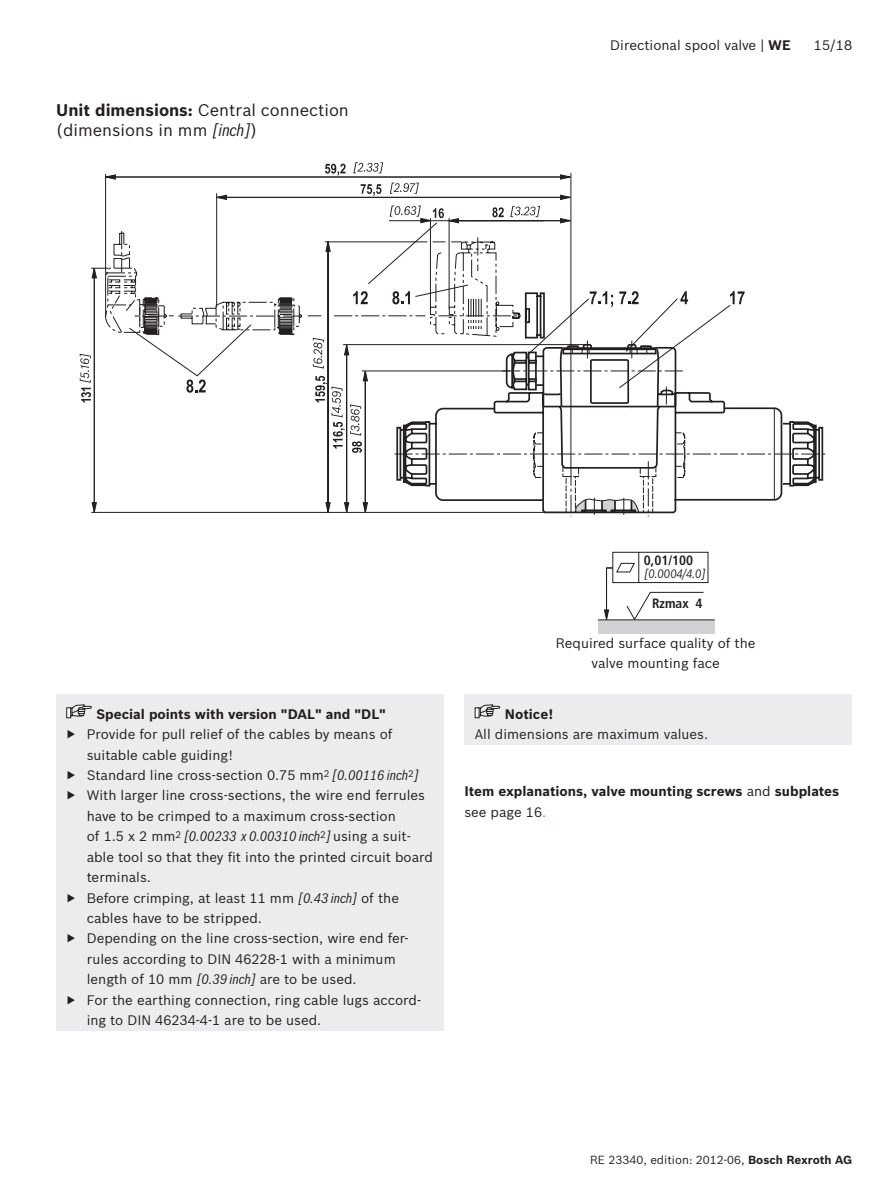
<style>
.page{position:relative;width:893px;height:1191px;background:#fff}
.page>*{position:absolute;margin:0;border:0;box-sizing:border-box;transform-origin:0 0}
.t1{font:16.5px/20.4px "Bosch Sans";color:#231f20}
.t2{font:13.5px/20.4px "Bosch Sans";color:#231f20;text-align:center}
.t3{font:700 13.5px/20.4px "Bosch Sans";color:#231f20}
.t4{font:italic 13.5px "Bosch Sans Cond";color:#231f20}
.t5{font:700 condensed 13.5px "Frutiger";color:#231f20}
.t6{font:italic 12px "Bosch Sans LF";color:#231f20;scale:.89 1}
.t7{font:11.55px "Bosch Sans";color:#231f20}
.s1{font-weight:700}
.s2{font-family:"Bosch Sans Cond";font-style:italic}
.s3{font-family:"Bosch Sans";font-style:normal}
.s4{font-weight:400}
.s5{font-weight:400;color:#40ae49}
</style>
<div class="page">
<div style="left:598px;top:620px;width:117px;height:13px;background:#d1d2d4"></div>
<hr style="left:598px;top:619px;width:117px;height:1px;background:#231f20">
<svg style="left:603px;top:551px;width:106px;height:70px"></svg>
<hr style="left:91px;top:512px;width:467px;height:1px;background:#231f20">
<svg style="left:217px;top:194px;width:10px;height:6px"></svg>
<hr style="left:217px;top:197px;width:353px;height:1px;background:#231f20">
<hr style="left:216px;top:193px;width:1px;height:114px;background:#231f20">
<hr style="left:105px;top:174px;width:1px;height:143px;background:#231f20">
<svg style="left:105px;top:174px;width:11px;height:6px"></svg>
<hr style="left:106px;top:177px;width:464px;height:1px;background:#231f20">
<svg style="left:91px;top:501px;width:6px;height:12px"></svg>
<hr style="left:94px;top:268px;width:1px;height:244px;background:#231f20">
<svg style="left:80px;top:231px;width:222px;height:171px"></svg>
<svg style="left:308px;top:162px;width:518px;height:354px"></svg>
<div style="left:465px;top:694px;width:387px;height:50px;background:#ececee"></div>
<svg style="left:479px;top:704px;width:21px;height:12px"></svg>
<svg style="left:475px;top:707px;width:4px;height:11px"></svg>
<div style="left:56px;top:694px;width:388px;height:336px;background:#ececee"></div>
<svg style="left:71px;top:704px;width:21px;height:12px"></svg>
<hr style="left:67px;top:708px;width:4px;height:10px;background:#fff">
<div style="left:66px;top:707px;width:5px;height:11px;border:1px solid #231f20"></div>
<p class="t1" style="left:56px;top:98px;width:294px"><span class="s1">Unit dimensions:</span> Central connection (dimensions in mm <span class="s2">[inch]</span>)</p>
<p class="t2" style="left:610px;top:34px;width:182px">Directional spool valve | <span class="s1">WE</span></p>
<p class="t2" style="left:814px;top:34px;width:40px">15/18</p>
<p class="t3" style="left:97px;top:703px;width:291px">Special points with version "DAL" and "DL"</p>
<p class="t2" style="left:66px;top:723px;width:328px">▶ Provide for pull relief of the cables by means of</p>
<p class="t2" style="left:87px;top:743px;width:148px">suitable cable guiding!</p>
<p class="t2" style="left:66px;top:764px;width:354px">▶ Standard line cross-section 0.75 mm<sup>2</sup> <span class="s2">[0.00116 inch</span><sup>2</sup><span class="s2">]</span></p>
<p class="t2" style="left:66px;top:784px;width:360px">▶ With larger line cross-sections, the wire end ferrules</p>
<p class="t2" style="left:87px;top:805px;width:311px">have to be crimped to a maximum cross-section</p>
<p class="t4" style="left:87px;top:826px;width:326px"><span class="s3">of 1.5 x 2 mm</span><sup>2</sup> [0.00233 x 0.00310 inch<sup>2</sup>] <span class="s3">using a suit-</span></p>
<p class="t2" style="left:87px;top:845px;width:348px">able tool so that they fit into the printed circuit board</p>
<p class="t2" style="left:87px;top:866px;width:66px">terminals.</p>
<p class="t2" style="left:66px;top:886px;width:334px">▶ Before crimping, at least 11 mm <span class="s2">[0.43 inch]</span> of the</p>
<p class="t2" style="left:87px;top:907px;width:177px">cables have to be stripped.</p>
<p class="t2" style="left:66px;top:927px;width:344px">▶ Depending on the line cross-section, wire end fer-</p>
<p class="t2" style="left:87px;top:947px;width:310px">rules according to DIN 46228-1 with a minimum</p>
<p class="t2" style="left:87px;top:968px;width:271px">length of 10 mm <span class="s2">[0.39 inch]</span> are to be used.</p>
<p class="t2" style="left:66px;top:988px;width:356px">▶ For the earthing connection, ring cable lugs accord-</p>
<p class="t2" style="left:87px;top:1009px;width:236px">ing to DIN 46234-4-1 are to be used.</p>
<p class="t5" style="left:644px;top:552px;width:51px">0,01/100</p>
<p class="t6" style="left:644px;top:566px;width:71px">[0.0004/4.0]</p>
<p class="t5" style="left:652px;top:595px;width:52px">Rzmax 4</p>
<p class="t2" style="left:556px;top:631px;width:201px">Required surface quality of the valve mounting face</p>
<p class="t3" style="left:505px;top:703px;width:50px">Notice!</p>
<p class="t2" style="left:475px;top:723px;width:235px">All dimensions are maximum values.</p>
<p class="t3" style="left:464px;top:780px;width:376px">Item explanations, valve mounting screws <span class="s4">and</span> subplates <span class="s4">see page 16</span><span class="s5">.</span></p>
<p class="t7" style="left:590px;top:1151px;width:263px">RE 23340, edition: 2012-06, <span class="s1">Bosch Rexroth AG</span></p>
</div>
